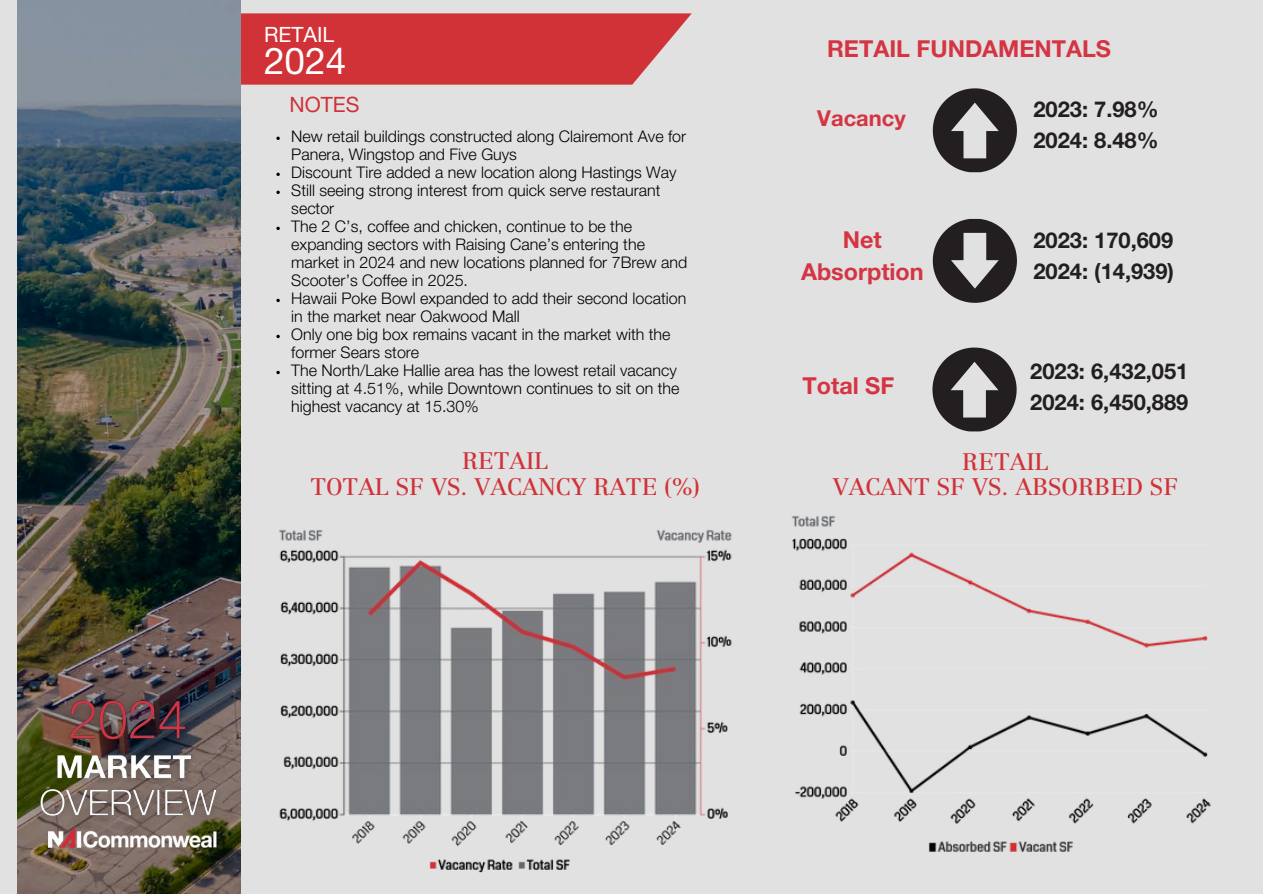
<style>
.page{position:relative;width:1263px;height:894px;background:#fff}
.page>*{position:absolute;margin:0;border:0;box-sizing:border-box;transform-origin:0 0}
.t1{font:37.05px "Helvetica Neue LT Std";color:#fff}
.t2{font:23.55px/25.8px "Centennial LT Std";color:#d03238;text-align:center}
.t3{font:700 23.4px/31.8px "Helvetica Neue LT Std";color:#d53443;text-align:center}
.t4{font:700 21.9px/30.3px "Helvetica Neue LT Std";color:#231f20}
.t5{font:700 21.9px "Helvetica Neue LT Std";color:#d53443}
.t6{font:21.15px "Helvetica Neue LT Std";color:#fff}
.t7{font:21.15px "Helvetica Neue LT Std";color:#d03238}
.t8{font:300 16.05px/18px "Helvetica Neue LT Std";color:#000}
</style>
<div class="page">
<div style="left:0;top:0;width:1263px;height:893px;background:#e1e1e1"></div>
<svg style="left:933px;top:88px;width:84px;height:84px"></svg>
<svg style="left:933px;top:219px;width:84px;height:84px"></svg>
<svg style="left:932px;top:347px;width:85px;height:84px"></svg>
<svg style="left:241px;top:13px;width:451px;height:72px"></svg>
<img style="left:278px;top:530px;width:454px;height:343px">
<img style="left:791px;top:516px;width:420px;height:336px">
<svg style="left:276px;top:136px;width:4px;height:4px"></svg>
<svg style="left:276px;top:172px;width:4px;height:4px"></svg>
<svg style="left:276px;top:190px;width:4px;height:4px"></svg>
<svg style="left:276px;top:226px;width:4px;height:4px"></svg>
<svg style="left:276px;top:298px;width:4px;height:4px"></svg>
<svg style="left:276px;top:334px;width:4px;height:4px"></svg>
<svg style="left:276px;top:370px;width:4px;height:4px"></svg>
<img style="left:18px;top:0;width:223px;height:893px">
<img style="left:27px;top:687px;width:204px;height:145px">
<img style="left:48px;top:825px;width:35px;height:22px">
<img style="left:83px;top:813px;width:138px;height:42px">
<p class="t6" style="left:264px;top:27px;width:72px">RETAIL</p>
<p class="t1" style="left:264px;top:47px;width:84px">2024</p>
<p class="t7" style="left:289px;top:97px;width:72px">NOTES</p>
<p class="t8" style="left:291px;top:130px;width:396px">New retail buildings constructed along Clairemont Ave for<br>Panera, Wingstop and Five Guys</p>
<p class="t8" style="left:291px;top:166px;width:387px">Discount Tire added a new location along Hastings Way</p>
<p class="t8" style="left:291px;top:184px;width:371px">Still seeing strong interest from quick serve restaurant sector</p>
<h4 class="t8" style="left:291px;top:220px;width:397px">The 2 C’s, coffee and chicken, continue to be the expanding sectors with Raising Cane’s entering the market in 2024 and new locations planned for 7Brew and Scooter’s Coffee in 2025.</h4>
<p class="t8" style="left:291px;top:292px;width:396px">Hawaii Poke Bowl expanded to add their second location in the market near Oakwood Mall</p>
<h3 class="t8" style="left:291px;top:328px;width:381px">Only one big box remains vacant in the market with the former Sears store</h3>
<h5 class="t8" style="left:291px;top:364px;width:390px">The North/Lake Hallie area has the lowest retail vacancy sitting at 4.51%, while Downtown continues to sit on the highest vacancy at 15.30%</h5>
<p class="t3" style="left:827px;top:36px;width:285px">RETAIL FUNDAMENTALS</p>
<h1 class="t5" style="left:817px;top:111px;width:90px">Vacancy</h1>
<h2 class="t4" style="left:1033px;top:97px;width:127px">2023: 7.98%<br>2024: 8.48%</h2>
<h6 class="t3" style="left:801px;top:227px;width:124px">Net<br>Absorption</h6>
<h6 class="t3" style="left:803px;top:373px;width:93px">Total SF</h6>
<p class="t4" style="left:1033px;top:228px;width:142px">2023: 170,609<br>2024: (14,939)</p>
<p class="t4" style="left:1030px;top:359px;width:160px">2023: 6,432,051<br>2024: 6,450,889</p>
<p class="t2" style="left:310px;top:450px;width:391px">RETAIL<br>TOTAL SF VS. VACANCY RATE (%)</p>
<p class="t2" style="left:833px;top:450px;width:347px">RETAIL<br>VACANT SF VS. ABSORBED SF</p>
</div>
